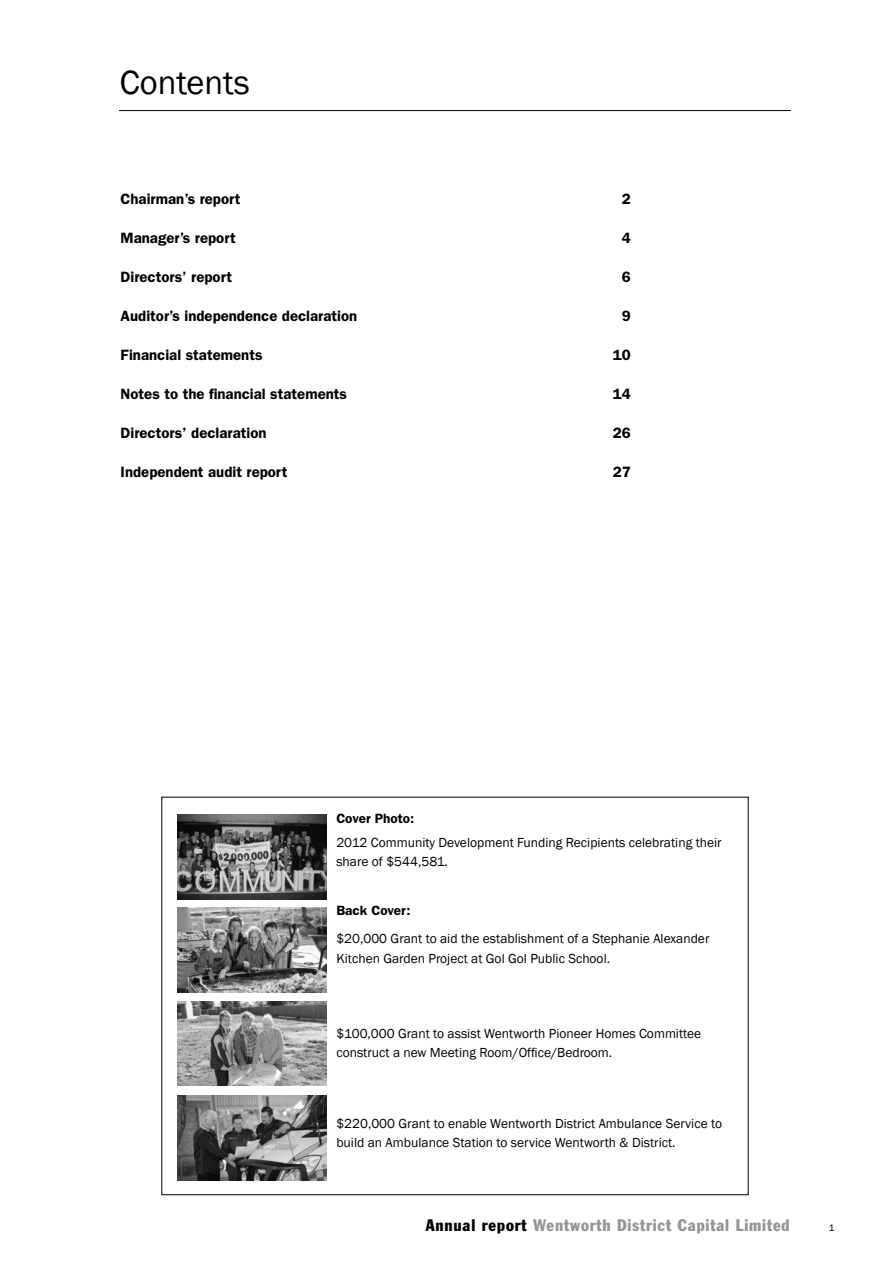
<style>
.page{position:relative;width:893px;height:1263px;background:#fff}
.page>*{position:absolute;margin:0;border:0;box-sizing:border-box;transform-origin:0 0}
.t1{font:34.5px "Franklin Gothic";color:#000}
.t2{font:condensed 16.5px "Franklin Gothic";letter-spacing:.05em;color:#939598}
.t3{font:600 15px "Franklin Gothic";color:#000}
.t4{font:13.5px/19.5px "Franklin Gothic";color:#000}
.t5{font:600 13.5px "Franklin Gothic";color:#000}
.t6{font:9.75px "Franklin Gothic";color:#000}
.s1{color:#000}
</style>
<div class="page">
<hr style="left:119px;top:110px;width:672px;height:1px;background:#000">
<img style="left:178px;top:814px;width:148px;height:85px">
<img style="left:178px;top:908px;width:148px;height:85px">
<img style="left:178px;top:1001px;width:148px;height:84px">
<img style="left:178px;top:1095px;width:148px;height:85px">
<h1 class="t1" style="left:120px;top:61px;width:131px">Contents</h1>
<p class="t3" style="left:121px;top:190px;width:122px">Chairman’s report</p>
<p class="t3" style="left:622px;top:190px;width:10px">2</p>
<p class="t3" style="left:121px;top:229px;width:117px">Manager’s report</p>
<p class="t3" style="left:622px;top:229px;width:10px">4</p>
<p class="t3" style="left:121px;top:268px;width:113px">Directors’ report</p>
<p class="t3" style="left:622px;top:268px;width:10px">6</p>
<p class="t3" style="left:121px;top:307px;width:238px">Auditor’s independence declaration</p>
<p class="t3" style="left:622px;top:307px;width:10px">9</p>
<p class="t3" style="left:121px;top:346px;width:143px">Financial statements</p>
<p class="t3" style="left:613px;top:346px;width:19px">10</p>
<p class="t3" style="left:121px;top:385px;width:228px">Notes to the financial statements</p>
<p class="t3" style="left:613px;top:385px;width:19px">14</p>
<p class="t3" style="left:121px;top:424px;width:148px">Directors’ declaration</p>
<p class="t3" style="left:613px;top:424px;width:19px">26</p>
<p class="t3" style="left:121px;top:463px;width:168px">Independent audit report</p>
<p class="t3" style="left:613px;top:463px;width:19px">27</p>
<p class="t5" style="left:336px;top:810px;width:79px">Cover Photo:</p>
<p class="t4" style="left:336px;top:832px;width:387px">2012 Community Development Funding Recipients celebrating their share of $544,581.</p>
<p class="t5" style="left:336px;top:903px;width:76px">Back Cover:</p>
<p class="t4" style="left:336px;top:929px;width:375px">$20,000 Grant to aid the establishment of a Stephanie Alexander<br>Kitchen Garden Project at Gol Gol Public School.</p>
<p class="t4" style="left:336px;top:1024px;width:366px">$100,000 Grant to assist Wentworth Pioneer Homes Committee construct a new Meeting Room/Office/Bedroom.</p>
<p class="t4" style="left:336px;top:1114px;width:387px">$220,000 Grant to enable Wentworth District Ambulance Service to build an Ambulance Station to service Wentworth &amp; District.</p>
<p class="t2" style="left:426px;top:1214px;width:366px"><span class="s1">Annual report</span> Wentworth District Capital Limited</p>
<p class="t6" style="left:829px;top:1222px;width:7px">1</p>
</div>
